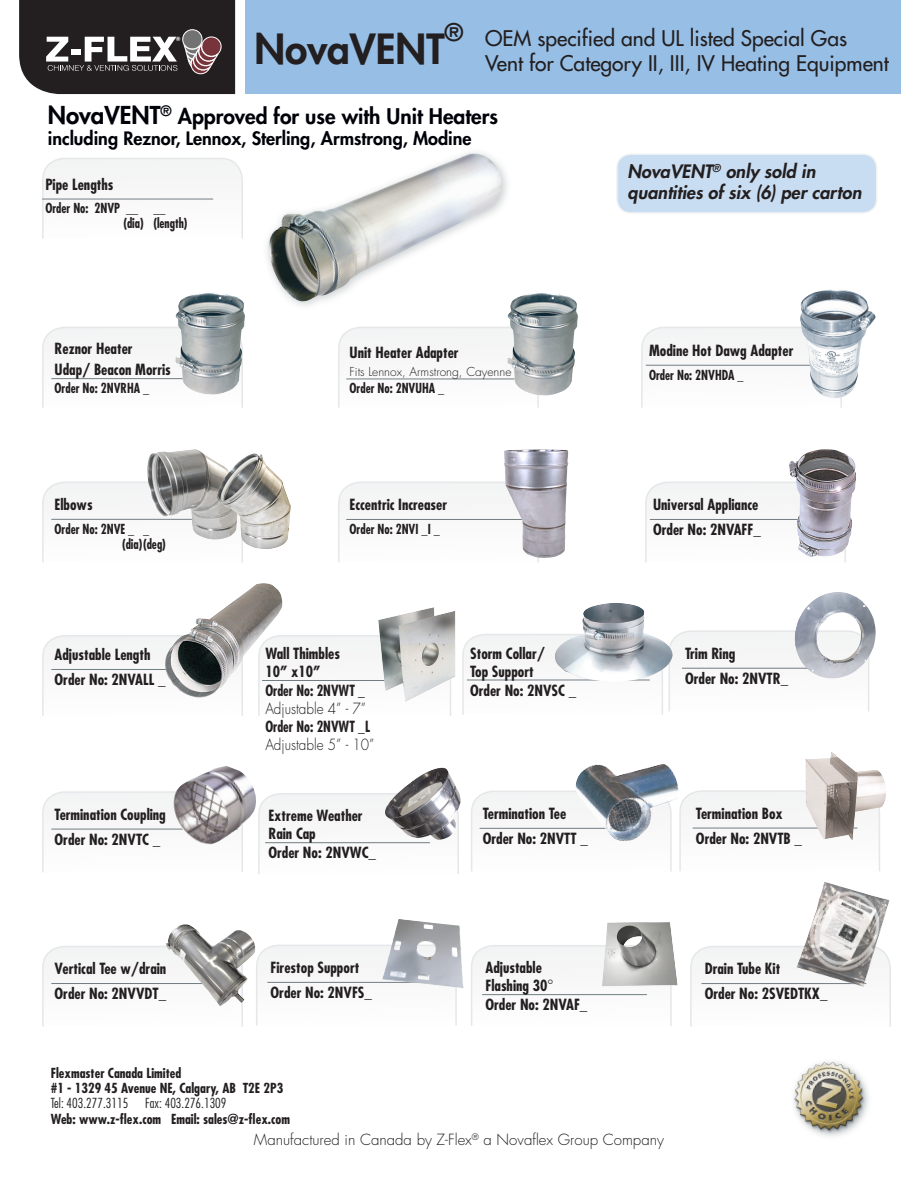
<style>
.page{position:relative;width:918px;height:1188px;background:#fff}
.page>*{position:absolute;margin:0;border:0;box-sizing:border-box;transform-origin:0 0}
.t1{font:800 40.5px "Futura Std";color:#231f20}
.t2{font:800 23.55px "Futura Std";color:#231f20}
.t3{font:500 21px/25.5px "Futura Std";color:#231f20}
.t4{font:800 21px "Futura Std";color:#010209}
.t5{font:800 18px "Futura Std";color:#010209}
.t6{font:italic 800 18px/21px "Futura Std";color:#231f20}
.t7{font:700 condensed 15px "Futura Std";color:#231f20}
.t8{font:300 15px "Futura Std";color:#231f20}
.t9{font:300 15px "Futura Std";color:#231f20;scale:.9 1}
.t10{font:700 condensed 15px "Futura Std";color:#231f20;scale:.9 1}
.t11{font:700 condensed 13.5px "Futura Std";color:#231f20;scale:.9 1}
.t12{font:700 condensed 13.5px "Futura Std";color:#231f20}
.t13{font:300 condensed 13.5px "Futura Std";color:#231f20}
.t14{font:300 12px "Futura Std";color:#231f20}
.t15{font:800 5.85px "Swiss 721 BT";color:#fff}
.s1{font-size:24px}
.s2{font-weight:300;font-stretch:normal}
</style>
<div class="page">
<svg style="left:19px;top:0;width:217px;height:95px;background:#433e40"></svg>
<div style="left:245px;top:0;width:656px;height:94px;background:#97bfe6"></div>
<svg style="left:255px;top:944px;width:202px;height:82px"></svg>
<hr style="left:267px;top:982px;width:165px;height:1px;background:#717d83">
<img style="left:382px;top:919px;width:82px;height:70px">
<svg style="left:42px;top:946px;width:201px;height:81px"></svg>
<hr style="left:51px;top:983px;width:165px;height:1px;background:#717d83">
<img style="left:166px;top:924px;width:89px;height:82px">
<svg style="left:641px;top:327px;width:201px;height:81px"></svg>
<hr style="left:646px;top:365px;width:179px;height:1px;background:#717d83">
<img style="left:800px;top:289px;width:76px;height:109px">
<svg style="left:338px;top:327px;width:201px;height:81px"></svg>
<hr style="left:346px;top:379px;width:195px;height:1px;background:#717d83">
<img style="left:505px;top:293px;width:73px;height:105px">
<svg style="left:645px;top:481px;width:201px;height:82px"></svg>
<hr style="left:650px;top:519px;width:194px;height:1px;background:#717d83">
<img style="left:789px;top:449px;width:67px;height:108px">
<svg style="left:471px;top:790px;width:201px;height:82px"></svg>
<hr style="left:480px;top:828px;width:164px;height:1px;background:#717d83">
<img style="left:575px;top:764px;width:104px;height:77px">
<svg style="left:679px;top:790px;width:201px;height:81px"></svg>
<hr style="left:693px;top:828px;width:165px;height:1px;background:#717d83">
<img style="left:805px;top:752px;width:81px;height:88px">
<svg style="left:258px;top:635px;width:193px;height:81px"></svg>
<hr style="left:262px;top:680px;width:178px;height:1px;background:#717d83">
<img style="left:373px;top:607px;width:83px;height:95px">
<svg style="left:338px;top:481px;width:201px;height:82px"></svg>
<hr style="left:346px;top:519px;width:177px;height:1px;background:#717d83">
<img style="left:504px;top:449px;width:64px;height:109px">
<div style="left:261px;top:147px;width:251px;height:164px;background:#fff"></div>
<img style="left:267px;top:153px;width:237px;height:150px">
<svg style="left:42px;top:158px;width:201px;height:81px"></svg>
<hr style="left:42px;top:199px;width:171px;height:1px;background:#717d83">
<svg style="left:42px;top:327px;width:201px;height:81px"></svg>
<hr style="left:51px;top:378px;width:165px;height:1px;background:#717d83">
<img style="left:174px;top:293px;width:71px;height:103px">
<img style="left:793px;top:1061px;width:76px;height:76px">
<svg style="left:42px;top:481px;width:201px;height:82px"></svg>
<hr style="left:51px;top:519px;width:180px;height:1px;background:#717d83">
<img style="left:147px;top:449px;width:70px;height:90px">
<img style="left:217px;top:453px;width:74px;height:96px">
<svg style="left:42px;top:635px;width:201px;height:81px"></svg>
<hr style="left:51px;top:669px;width:165px;height:1px;background:#717d83">
<img style="left:165px;top:583px;width:118px;height:115px">
<svg style="left:471px;top:945px;width:201px;height:81px"></svg>
<hr style="left:482px;top:994px;width:165px;height:1px;background:#717d83">
<img style="left:602px;top:922px;width:76px;height:64px">
<svg style="left:42px;top:791px;width:201px;height:81px"></svg>
<hr style="left:51px;top:829px;width:187px;height:1px;background:#717d83">
<img style="left:165px;top:766px;width:91px;height:79px">
<div style="left:617px;top:154px;width:260px;height:59px;background:#c9ddf2;border-radius:14px"></div>
<div style="left:616px;top:153px;width:262px;height:61px;border:2px solid #e6e7e9;border-radius:14px"></div>
<svg style="left:690px;top:946px;width:201px;height:81px"></svg>
<hr style="left:701px;top:983px;width:165px;height:1px;background:#717d83">
<img style="left:796px;top:882px;width:94px;height:105px">
<svg style="left:258px;top:793px;width:201px;height:81px"></svg>
<hr style="left:265px;top:842px;width:165px;height:1px;background:#717d83">
<img style="left:385px;top:767px;width:75px;height:73px">
<img style="left:795px;top:592px;width:81px;height:62px">
<svg style="left:462px;top:630px;width:408px;height:85px"></svg>
<hr style="left:467px;top:680px;width:183px;height:1px;background:#717d83">
<img style="left:555px;top:603px;width:118px;height:81px">
<p class="t15" style="left:176px;top:35px;width:6px">®</p>
<p class="t2" style="left:445px;top:17px;width:20px">®</p>
<p class="t1" style="left:254px;top:23px;width:192px">NovaVENT</p>
<p class="t3" style="left:485px;top:25px;width:405px">OEM specified and UL listed Special Gas<br>Vent for Category II, III, IV Heating Equipment</p>
<p class="t4" style="left:48px;top:103px;width:452px"><span class="s1">NovaVENT</span><sup>®</sup> Approved for use with Unit Heaters</p>
<p class="t5" style="left:48px;top:127px;width:425px">including Reznor, Lennox, Sterling, Armstrong, Modine</p>
<p class="t7" style="left:45px;top:175px;width:70px">Pipe Lengths</p>
<p class="t11" style="left:45px;top:200px;width:135px">Order No: 2NVP __ __</p>
<p class="t11" style="left:123px;top:215px;width:73px">(dia) (length)</p>
<p class="t6" style="left:628px;top:162px;width:235px">NovaVENT<sup>®</sup> only sold in quantities of six (6) per carton</p>
<p class="t7" style="left:55px;top:340px;width:80px">Reznor Heater</p>
<p class="t7" style="left:55px;top:361px;width:118px">Udap/ Beacon Morris</p>
<p class="t11" style="left:55px;top:380px;width:107px">Order No: 2NVRHA _</p>
<p class="t7" style="left:55px;top:495px;width:40px">Elbows</p>
<p class="t11" style="left:55px;top:520px;width:107px">Order No: 2NVE _ _</p>
<p class="t11" style="left:122px;top:535px;width:50px">(dia)(deg)</p>
<p class="t7" style="left:55px;top:645px;width:97px">Adjustable Length</p>
<p class="t7" style="left:55px;top:670px;width:112px">Order No: 2NVALL _</p>
<p class="t7" style="left:55px;top:805px;width:113px">Termination Coupling</p>
<p class="t7" style="left:55px;top:830px;width:107px">Order No: 2NVTC _</p>
<p class="t7" style="left:55px;top:959px;width:113px">Vertical Tee w/drain</p>
<p class="t7" style="left:55px;top:984px;width:113px">Order No: 2NVVDT_</p>
<p class="t7" style="left:350px;top:343px;width:111px">Unit Heater Adapter</p>
<p class="t14" style="left:350px;top:364px;width:163px">Fits Lennox, Armstrong, Cayenne</p>
<p class="t11" style="left:350px;top:380px;width:107px">Order No: 2NVUHA _</p>
<p class="t7" style="left:350px;top:495px;width:99px">Eccentric Increaser</p>
<p class="t11" style="left:350px;top:520px;width:102px">Order No: 2NVI _I _</p>
<p class="t7" style="left:265px;top:644px;width:76px">Wall Thimbles</p>
<p class="t7" style="left:265px;top:662px;width:57px">10” x10”</p>
<p class="t10" style="left:265px;top:681px;width:112px">Order No: 2NVWT _</p>
<p class="t9" style="left:265px;top:700px;width:113px">Adjustable 4” - 7”</p>
<p class="t10" style="left:265px;top:717px;width:118px">Order No: 2NVWT _L</p>
<p class="t9" style="left:265px;top:736px;width:123px">Adjustable 5” - 10”</p>
<p class="t7" style="left:268px;top:807px;width:96px">Extreme Weather</p>
<p class="t7" style="left:268px;top:825px;width:49px">Rain Cap</p>
<p class="t7" style="left:268px;top:843px;width:109px">Order No: 2NVWC_</p>
<p class="t7" style="left:271px;top:958px;width:90px">Firestop Support</p>
<p class="t7" style="left:271px;top:983px;width:103px">Order No: 2NVFS_</p>
<p class="t7" style="left:470px;top:644px;width:76px">Storm Collar/</p>
<p class="t7" style="left:470px;top:662px;width:65px">Top Support</p>
<p class="t7" style="left:470px;top:681px;width:108px">Order No: 2NVSC _</p>
<p class="t7" style="left:483px;top:804px;width:85px">Termination Tee</p>
<p class="t7" style="left:483px;top:829px;width:107px">Order No: 2NVTT _</p>
<p class="t7" style="left:485px;top:959px;width:58px">Adjustable</p>
<p class="t7" style="left:485px;top:977px;width:69px">Flashing 30<span class="s2">°</span></p>
<p class="t7" style="left:485px;top:995px;width:103px">Order No: 2NVAF_</p>
<p class="t12" style="left:51px;top:1065px;width:132px">Flexmaster Canada Limited</p>
<p class="t12" style="left:51px;top:1080px;width:234px">#1 - 1329 45 Avenue NE, Calgary, AB T2E 2P3</p>
<p class="t13" style="left:51px;top:1096px;width:177px">Tel: 403.277.3115 Fax: 403.276.1309</p>
<p class="t12" style="left:51px;top:1111px;width:241px">Web: www.z-flex.com Email: sales@z-flex.com</p>
<p class="t7" style="left:649px;top:341px;width:146px">Modine Hot Dawg Adapter</p>
<p class="t11" style="left:649px;top:366px;width:107px">Order No: 2NVHDA _</p>
<p class="t7" style="left:653px;top:495px;width:107px">Universal Appliance</p>
<p class="t7" style="left:653px;top:520px;width:109px">Order No: 2NVAFF_</p>
<p class="t7" style="left:685px;top:644px;width:52px">Trim Ring</p>
<p class="t7" style="left:685px;top:669px;width:105px">Order No: 2NVTR_</p>
<p class="t7" style="left:696px;top:804px;width:88px">Termination Box</p>
<p class="t7" style="left:696px;top:829px;width:108px">Order No: 2NVTB _</p>
<p class="t7" style="left:705px;top:959px;width:77px">Drain Tube Kit</p>
<p class="t7" style="left:705px;top:984px;width:124px">Order No: 2SVEDTKX_</p>
<p class="t8" style="left:254px;top:1131px;width:412px">Manufactured in Canada by Z-Flex<sup>®</sup> a Novaflex Group Company</p>
</div>
